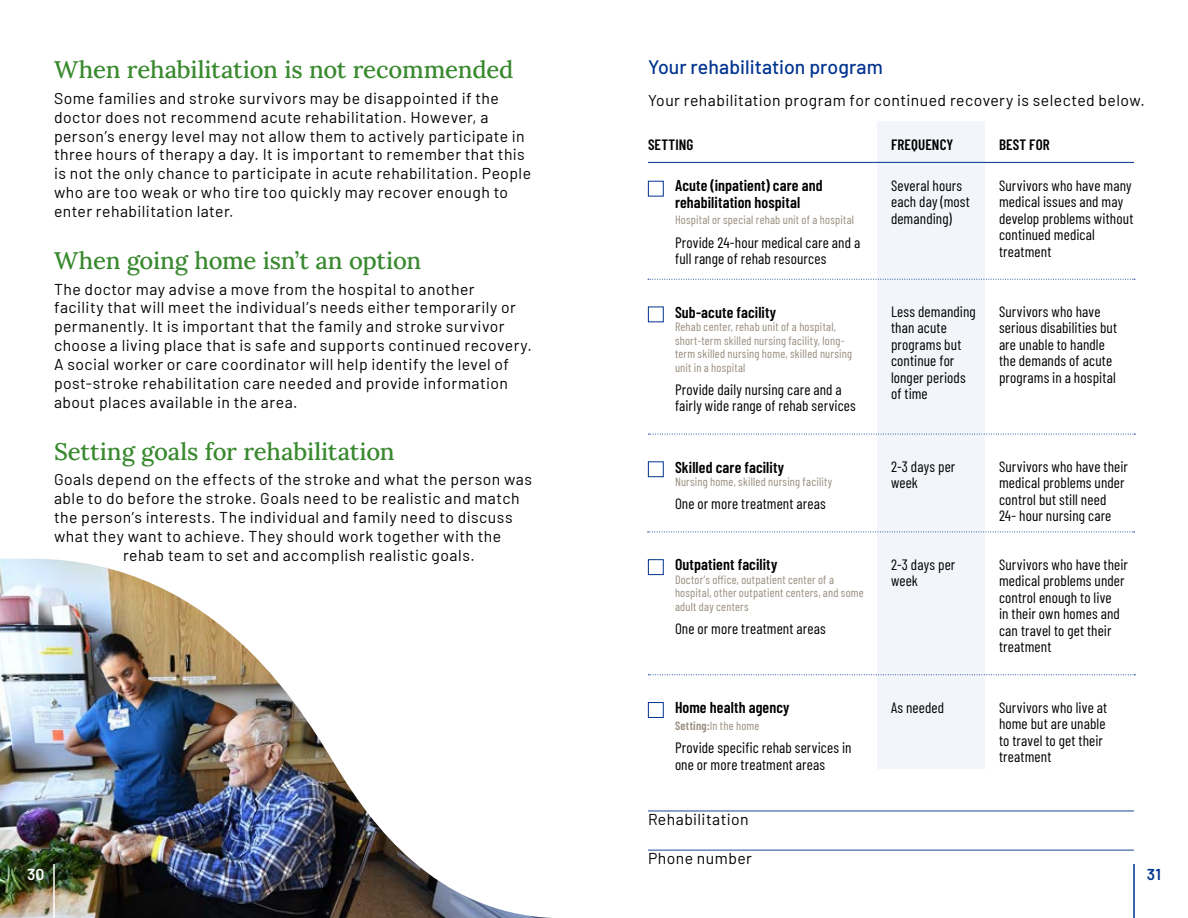
<style>
.page{position:relative;width:1188px;height:918px;background:#fff}
.page>*{position:absolute;margin:0;border:0;box-sizing:border-box;transform-origin:0 0}
.t1{font:500 24px "Lora";letter-spacing:-.01em;color:#39892f}
.t2{font:500 19.5px "Barlow";color:#00338e}
.t3{font:15.75px/18.9px "Barlow";letter-spacing:.03em;color:#000}
.t4{font:600 15.75px/16.5px "Barlow Condensed";letter-spacing:.01em;color:#000}
.t5{font:600 15.75px "Barlow";color:#fff}
.t6{font:600 15.75px "Barlow";color:#00338e}
.t7{font:15px/16.5px "Barlow Condensed";letter-spacing:.01em;color:#000}
.t8{font:600 15px "Barlow Condensed";letter-spacing:.01em;color:#000}
.t9{font:12px/13.5px "Barlow Condensed";letter-spacing:.02em;color:#988c7e}
.s1{font-weight:600}
</style>
<div class="page">
<img style="left:0;top:559px;width:552px;height:359px">
<hr style="left:1133px;top:864px;width:2px;height:54px;background:#00338e">
<hr style="left:53px;top:864px;width:2px;height:54px;background:#fff">
<div style="left:878px;top:122px;width:108px;height:648px;background:#f2f5f9"></div>
<hr style="left:648px;top:162px;width:486px;height:1px;background:#00338e">
<div style="left:648px;top:307px;width:16px;height:15px;background:#fff;border:1px solid #00338e"></div>
<div style="left:648px;top:461px;width:16px;height:16px;background:#fff;border:1px solid #00338e"></div>
<div style="left:648px;top:559px;width:16px;height:16px;background:#fff;border:1px solid #00338e"></div>
<div style="left:648px;top:702px;width:16px;height:16px;background:#fff;border:1px solid #00338e"></div>
<hr style="left:648px;top:811px;width:486px;height:1px;background:#1a4799">
<hr style="left:648px;top:850px;width:486px;height:1px;background:#1a4799">
<svg style="left:648px;top:279px;width:487px;height:1px"></svg>
<svg style="left:648px;top:434px;width:487px;height:1px"></svg>
<svg style="left:648px;top:532px;width:487px;height:1px"></svg>
<svg style="left:648px;top:674px;width:487px;height:1px"></svg>
<div style="left:648px;top:181px;width:16px;height:15px;background:#fff;border:1px solid #00338e"></div>
<h1 class="t1" style="left:54px;top:51px;width:461px">When rehabilitation is not recommended</h1>
<p class="t3" style="left:54px;top:87px;width:479px">Some families and stroke survivors may be disappointed if the doctor does not recommend acute rehabilitation. However, a person’s energy level may not allow them to actively participate in three hours of therapy a day. It is important to remember that this is not the only chance to participate in acute rehabilitation. People who are too weak or who tire too quickly may recover enough to enter rehabilitation later.</p>
<h1 class="t1" style="left:54px;top:242px;width:369px">When going home isn’t an option</h1>
<p class="t3" style="left:54px;top:278px;width:479px">The doctor may advise a move from the hospital to another<br>facility that will meet the individual’s needs either temporarily or permanently. It is important that the family and stroke survivor choose a living place that is safe and supports continued recovery.<br>A social worker or care coordinator will help identify the level of post-stroke rehabilitation care needed and provide information about places available in the area.</p>
<h1 class="t1" style="left:54px;top:433px;width:342px">Setting goals for rehabilitation</h1>
<p class="t3" style="left:54px;top:469px;width:480px">Goals depend on the effects of the stroke and what the person was</p>
<p class="t3" style="left:54px;top:488px;width:467px">able to do before the stroke. Goals need to be realistic and match</p>
<p class="t3" style="left:54px;top:507px;width:460px">the person’s interests. The individual and family need to discuss</p>
<p class="t3" style="left:54px;top:526px;width:449px">what they want to achieve. They should work together with the</p>
<p class="t3" style="left:123px;top:545px;width:353px">rehab team to set and accomplish realistic goals.</p>
<p class="t2" style="left:648px;top:52px;width:236px">Your rehabilitation program</p>
<p class="t3" style="left:648px;top:90px;width:499px">Your rehabilitation program for continued recovery is selected below.</p>
<p class="t8" style="left:648px;top:134px;width:47px">SETTING</p>
<p class="t8" style="left:891px;top:134px;width:64px">FREQUENCY</p>
<p class="t8" style="left:999px;top:134px;width:52px">BEST FOR</p>
<p class="t4" style="left:675px;top:176px;width:149px">Acute (inpatient) care and rehabilitation hospital</p>
<p class="t9" style="left:675px;top:212px;width:181px">Hospital or special rehab unit of a hospital</p>
<p class="t7" style="left:675px;top:233px;width:187px">Provide 24-hour medical care and a full range of rehab resources</p>
<p class="t4" style="left:675px;top:303px;width:103px">Sub-acute facility</p>
<p class="t9" style="left:675px;top:319px;width:179px">Rehab center, rehab unit of a hospital, short-term skilled nursing facility, long&shy;term skilled nursing home, skilled nursing unit in a hospital</p>
<p class="t7" style="left:675px;top:380px;width:182px">Provide daily nursing care and a fairly wide range of rehab services</p>
<p class="t4" style="left:675px;top:458px;width:111px">Skilled care facility</p>
<p class="t9" style="left:675px;top:474px;width:159px">Nursing home, skilled nursing facility</p>
<p class="t7" style="left:675px;top:495px;width:152px">One or more treatment areas</p>
<p class="t4" style="left:675px;top:555px;width:104px">Outpatient facility</p>
<p class="t9" style="left:675px;top:572px;width:190px">Doctor’s office, outpatient center of a hospital, other outpatient centers, and some adult day centers</p>
<p class="t7" style="left:675px;top:619px;width:152px">One or more treatment areas</p>
<p class="t4" style="left:675px;top:698px;width:116px">Home health agency</p>
<p class="t9" style="left:675px;top:718px;width:86px"><span class="s1">Setting:</span>In the home</p>
<p class="t7" style="left:675px;top:738px;width:178px">Provide specific rehab services in one or more treatment areas</p>
<p class="t3" style="left:648px;top:809px;width:102px">Rehabilitation</p>
<p class="t3" style="left:648px;top:848px;width:106px">Phone number</p>
<p class="t7" style="left:891px;top:176px;width:80px">Several hours each day (most demanding)</p>
<p class="t7" style="left:999px;top:176px;width:136px">Survivors who have many medical issues and may develop problems without continued medical treatment</p>
<p class="t7" style="left:891px;top:302px;width:86px">Less demanding than acute programs but continue for longer periods of time</p>
<p class="t7" style="left:999px;top:302px;width:120px">Survivors who have serious disabilities but are unable to handle the demands of acute programs in a hospital</p>
<p class="t7" style="left:891px;top:457px;width:66px">2-3 days per week</p>
<p class="t7" style="left:999px;top:457px;width:130px">Survivors who have their medical problems under control but still need<br>24- hour nursing care</p>
<p class="t7" style="left:891px;top:555px;width:66px">2-3 days per week</p>
<p class="t7" style="left:999px;top:555px;width:130px">Survivors who have their medical problems under control enough to live<br>in their own homes and can travel to get their treatment</p>
<p class="t7" style="left:891px;top:698px;width:55px">As needed</p>
<p class="t7" style="left:999px;top:698px;width:110px">Survivors who live at home but are unable to travel to get their treatment</p>
<p class="t5" style="left:27px;top:863px;width:19px">30</p>
<p class="t6" style="left:1147px;top:863px;width:16px">31</p>
</div>
